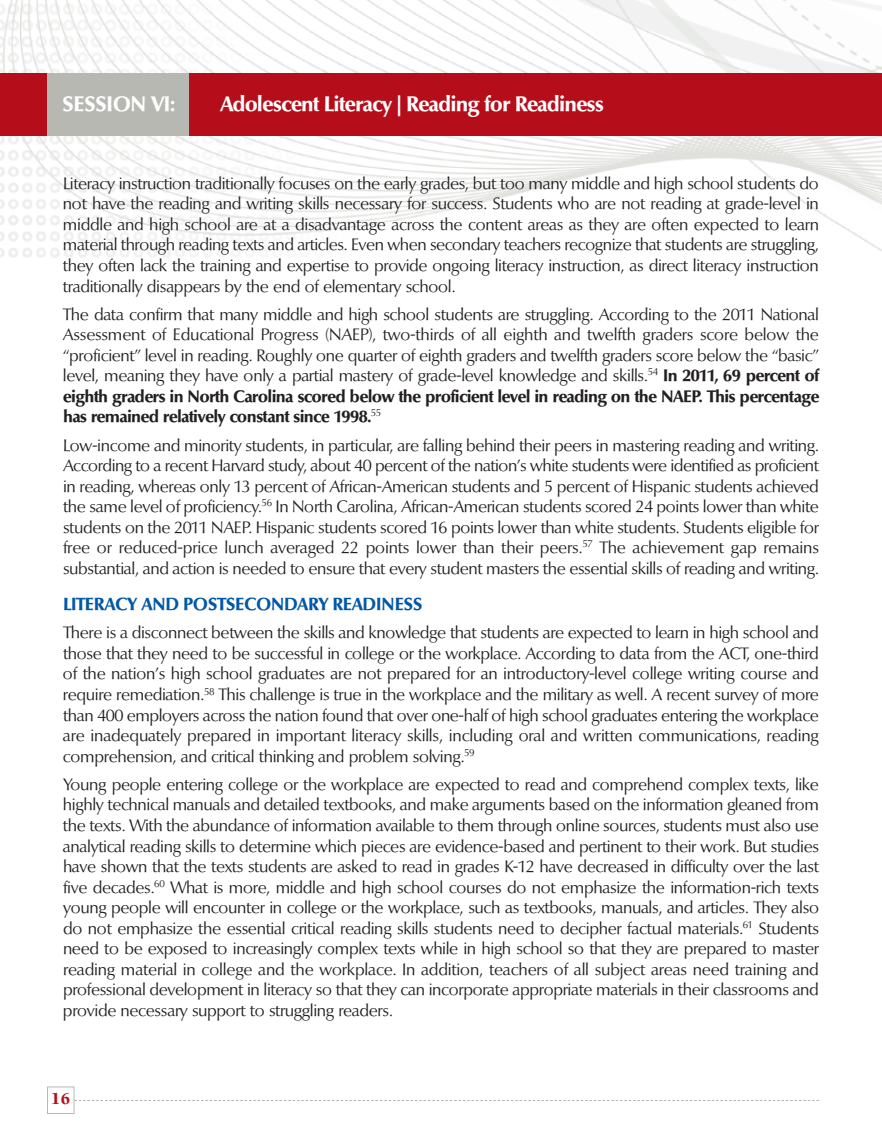
<style>
.page{position:relative;width:882px;height:1134px;background:#fff}
.page>*{position:absolute;margin:0;border:0;box-sizing:border-box;transform-origin:0 0}
.t1{font:700 21px "Optima BQ";letter-spacing:-.02em;color:#fff}
.t2{font:700 21px "Optima BQ";color:#fff}
.t3{font:700 17.5px "Optima BQ";color:#0157a8}
.t4{font:900 16.97px "Berkeley";color:#b50e1a}
.t5{font:16.62px/20.5px "Optima BQ";letter-spacing:-.02em;color:#231f20;text-align:justify}
.s1{font-weight:700}
</style>
<div class="page">
<img style="left:0;top:0;width:882px;height:258px">
<svg style="left:74px;top:1100px;width:745px;height:1px"></svg>
<div style="left:47px;top:1087px;width:27px;height:27px;border:1px solid #b7b8b2"></div>
<div style="left:0;top:73px;width:882px;height:63px;background:#b50e1a"></div>
<div style="left:47px;top:73px;width:142px;height:63px;background:#b7b8b2"></div>
<p class="t2" style="left:62px;top:93px;width:115px">SESSION VI:</p>
<p class="t1" style="left:220px;top:93px;width:386px">Adolescent Literacy | Reading for Readiness</p>
<p class="t5" style="left:63px;top:174px;width:758px">Literacy instruction traditionally focuses on the early grades, but too many middle and high school students do not have the reading and writing skills necessary for success. Students who are not reading at grade-level in middle and high school are at a disadvantage across the content areas as they are often expected to learn material through reading texts and articles. Even when secondary teachers recognize that students are struggling, they often lack the training and expertise to provide ongoing literacy instruction, as direct literacy instruction traditionally disappears by the end of elementary school.</p>
<p class="t5" style="left:63px;top:304px;width:758px">The data confirm that many middle and high school students are struggling. According to the 2011 National Assessment of Educational Progress (NAEP), two-thirds of all eighth and twelfth graders score below the “proficient” level in reading. Roughly one quarter of eighth graders and twelfth graders score below the “basic” level, meaning they have only a partial mastery of grade-level knowledge and skills.<sup>54</sup> <span class="s1">In 2011, 69 percent of eighth graders in North Carolina scored below the proficient level in reading on the NAEP. This percentage has remained relatively constant since 1998.</span><sup>55</sup></p>
<p class="t5" style="left:63px;top:435px;width:758px">Low-income and minority students, in particular, are falling behind their peers in mastering reading and writing.<br>According to a recent Harvard study, about 40 percent of the nation’s white students were identified as proficient in reading, whereas only 13 percent of African-American students and 5 percent of Hispanic students achieved the same level of proficiency.<sup>56</sup> In North Carolina, African-American students scored 24 points lower than white students on the 2011 NAEP. Hispanic students scored 16 points lower than white students. Students eligible for free or reduced-price lunch averaged 22 points lower than their peers.<sup>57</sup> The achievement gap remains substantial, and action is needed to ensure that every student masters the essential skills of reading and writing.</p>
<p class="t3" style="left:63px;top:595px;width:361px">LITERACY AND POSTSECONDARY READINESS</p>
<p class="t5" style="left:63px;top:623px;width:758px">There is a disconnect between the skills and knowledge that students are expected to learn in high school and those that they need to be successful in college or the workplace. According to data from the ACT, one-third of the nation’s high school graduates are not prepared for an introductory-level college writing course and require remediation.<sup>58</sup> This challenge is true in the workplace and the military as well. A recent survey of more than 400 employers across the nation found that over one-half of high school graduates entering the workplace are inadequately prepared in important literacy skills, including oral and written communications, reading comprehension, and critical thinking and problem solving.<sup>59</sup></p>
<p class="t5" style="left:63px;top:775px;width:758px">Young people entering college or the workplace are expected to read and comprehend complex texts, like highly technical manuals and detailed textbooks, and make arguments based on the information gleaned from the texts. With the abundance of information available to them through online sources, students must also use analytical reading skills to determine which pieces are evidence-based and pertinent to their work. But studies have shown that the texts students are asked to read in grades K-12 have decreased in difficulty over the last five decades.<sup>60</sup> What is more, middle and high school courses do not emphasize the information-rich texts young people will encounter in college or the workplace, such as textbooks, manuals, and articles. They also do not emphasize the essential critical reading skills students need to decipher factual materials.<sup>61</sup> Students need to be exposed to increasingly complex texts while in high school so that they are prepared to master reading material in college and the workplace. In addition, teachers of all subject areas need training and professional development in literacy so that they can incorporate appropriate materials in their classrooms and provide necessary support to struggling readers.</p>
<p class="t4" style="left:51px;top:1092px;width:20px">16</p>
</div>
